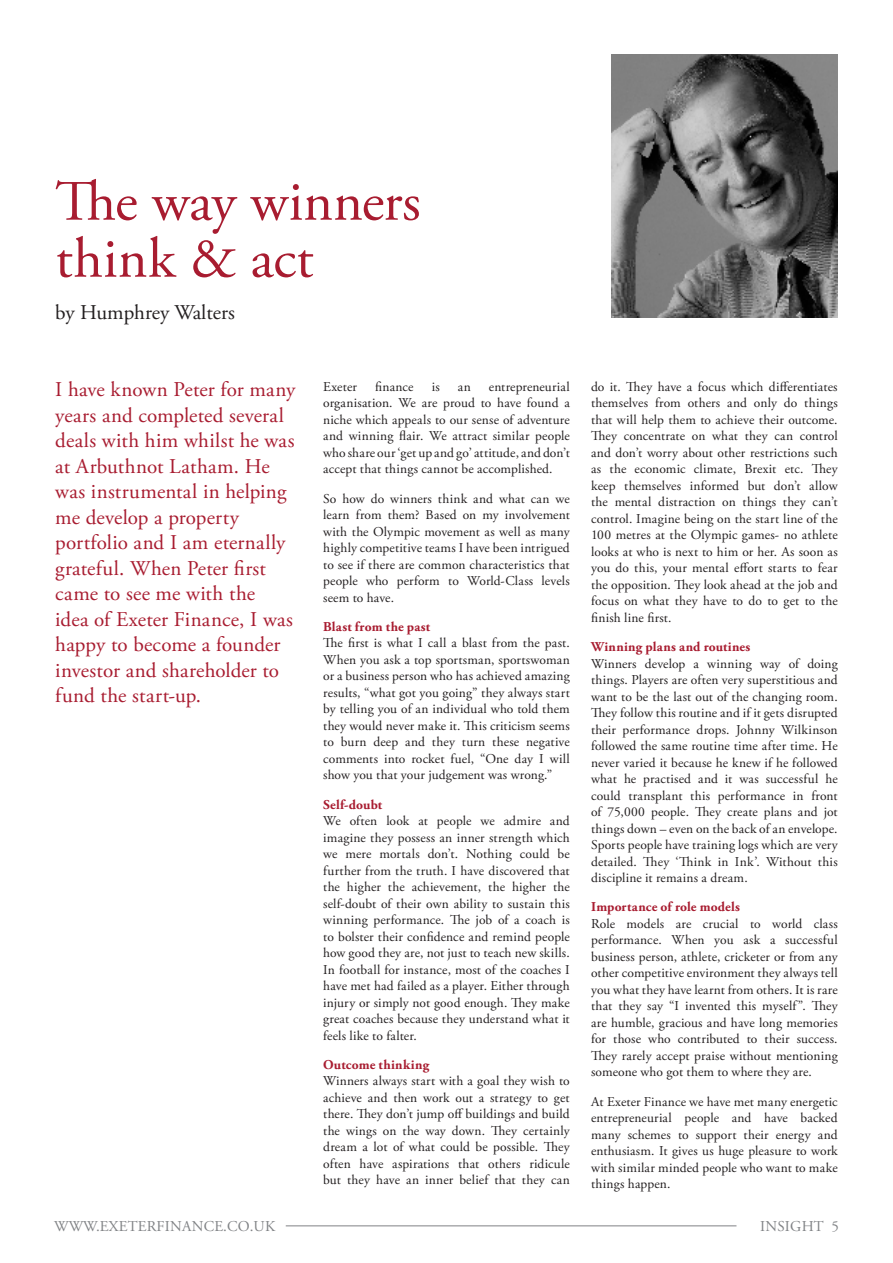
<style>
.page{position:relative;width:893px;height:1263px;background:#fff}
.page>*{position:absolute;margin:0;border:0;box-sizing:border-box;transform-origin:0 0}
.t1{font:57px/57px "Adobe Garamond Pro";color:#a81c30}
.t2{font:21px/25.5px "Adobe Garamond Pro";letter-spacing:.01em;color:#a81c30}
.t3{font:21px "Adobe Garamond Pro";color:#231f20}
.t4{font:15px "Adobe Garamond Pro";letter-spacing:.015em;color:#808285}
.t5{font:13.5px/16.5px "Adobe Garamond Pro";letter-spacing:.01em;color:#231f20;text-align:justify}
.t6{font:700 13.5px "Adobe Garamond Pro";letter-spacing:.015em;color:#a81c30}
</style>
<div class="page">
<hr style="left:286px;top:1225px;width:450px;height:1px;background:#808285">
<img style="left:611px;top:54px;width:227px;height:264px">
<h1 class="t1" style="left:55px;top:178px;width:367px">The way winners think &amp; act</h1>
<h2 class="t3" style="left:55px;top:304px;width:181px">by Humphrey Walters</h2>
<p class="t2" style="left:55px;top:379px;width:242px">I have known Peter for many years and completed several deals with him whilst he was at Arbuthnot Latham. He was instrumental in helping me develop a property portfolio and I am eternally grateful. When Peter first came to see me with the<br>idea of Exeter Finance, I was happy to become a founder investor and shareholder to fund the start-up.</p>
<p class="t5" style="left:323px;top:379px;width:248px;text-indent:166px">entrepreneurial organisation. We are proud to have found a niche which appeals to our sense of adventure and winning flair. We attract similar people who share our ‘get up and go’ attitude, and don’t accept that things cannot be accomplished.</p>
<p class="t5" style="left:323px;top:491px;width:248px">So how do winners think and what can we learn from them? Based on my involvement with the Olympic movement as well as many highly competitive teams I have been intrigued to see if there are common characteristics that people who perform to World-Class levels seem to have.</p>
<p class="t6" style="left:323px;top:621px;width:109px">Blast from the past</p>
<p class="t5" style="left:323px;top:636px;width:248px">The first is what I call a blast from the past.<br>When you ask a top sportsman, sportswoman or a business person who has achieved amazing results, “what got you going” they always start by telling you of an individual who told them they would never make it. This criticism seems to burn deep and they turn these negative comments into rocket fuel, “One day I will show you that your judgement was wrong.”</p>
<p class="t6" style="left:323px;top:799px;width:61px">Self-doubt</p>
<p class="t5" style="left:323px;top:814px;width:248px">We often look at people we admire and imagine they possess an inner strength which we mere mortals don’t. Nothing could be further from the truth. I have discovered that the higher the achievement, the higher the self-doubt of their own ability to sustain this winning performance. The job of a coach is to bolster their confidence and remind people how good they are, not just to teach new skills.<br>In football for instance, most of the coaches I have met had failed as a player. Either through injury or simply not good enough. They make great coaches because they understand what it feels like to falter.</p>
<p class="t6" style="left:323px;top:1059px;width:108px">Outcome thinking</p>
<p class="t5" style="left:323px;top:1074px;width:248px">Winners always start with a goal they wish to achieve and then work out a strategy to get there. They don’t jump off buildings and build the wings on the way down. They certainly dream a lot of what could be possible. They often have aspirations that others ridicule but they have an inner belief that they can</p>
<p class="t5" style="left:323px;top:379px;width:35px">Exeter</p>
<p class="t5" style="left:375px;top:379px;width:40px">finance</p>
<p class="t5" style="left:432px;top:379px;width:10px">is</p>
<p class="t5" style="left:458px;top:379px;width:14px">an</p>
<p class="t5" style="left:591px;top:379px;width:248px">do it. They have a focus which differentiates themselves from others and only do things that will help them to achieve their outcome.<br>They concentrate on what they can control and don’t worry about other restrictions such as the economic climate, Brexit etc. They keep themselves informed but don’t allow the mental distraction on things they can’t control. Imagine being on the start line of the 100 metres at the Olympic games- no athlete looks at who is next to him or her. As soon as you do this, your mental effort starts to fear the opposition. They look ahead at the job and focus on what they have to do to get to the finish line first.</p>
<p class="t6" style="left:591px;top:641px;width:161px">Winning plans and routines</p>
<p class="t5" style="left:591px;top:656px;width:248px">Winners develop a winning way of doing things. Players are often very superstitious and want to be the last out of the changing room.<br>They follow this routine and if it gets disrupted their performance drops. Johnny Wilkinson followed the same routine time after time. He never varied it because he knew if he followed what he practised and it was successful he could transplant this performance in front of 75,000 people. They create plans and jot things down – even on the back of an envelope.<br>Sports people have training logs which are very detailed. They ‘Think in Ink’. Without this discipline it remains a dream.</p>
<p class="t6" style="left:591px;top:902px;width:150px">Importance of role models</p>
<p class="t5" style="left:591px;top:916px;width:248px">Role models are crucial to world class performance. When you ask a successful business person, athlete, cricketer or from any other competitive environment they always tell you what they have learnt from others. It is rare that they say “I invented this myself”. They are humble, gracious and have long memories for those who contributed to their success.<br>They rarely accept praise without mentioning someone who got them to where they are.</p>
<p class="t5" style="left:591px;top:1094px;width:248px">At Exeter Finance we have met many energetic entrepreneurial people and have backed many schemes to support their energy and enthusiasm. It gives us huge pleasure to work with similar minded people who want to make things happen.</p>
<p class="t4" style="left:54px;top:1217px;width:222px">WWW.EXETERFINANCE.CO.UK</p>
<p class="t4" style="left:760px;top:1221px;width:80px">INSIGHT 5</p>
</div>
